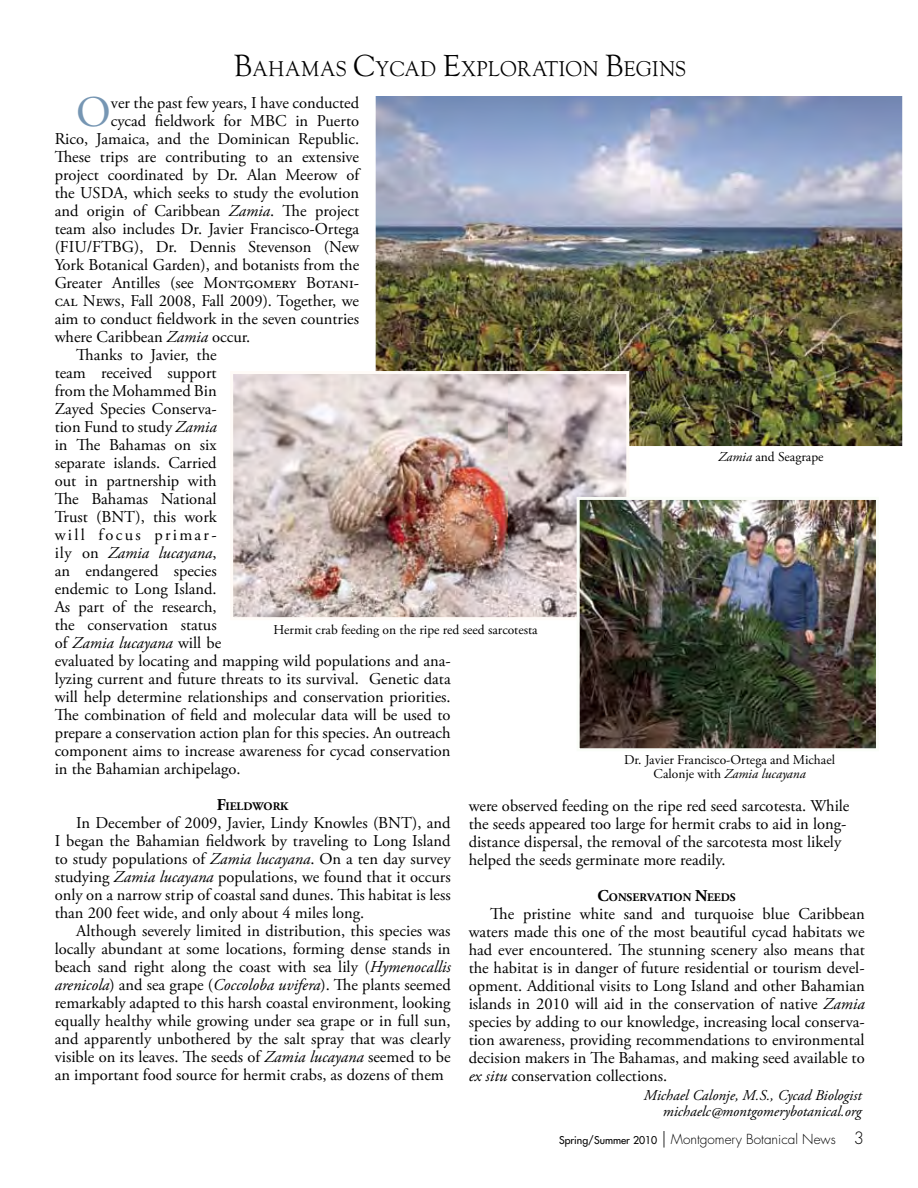
<style>
.page{position:relative;width:918px;height:1188px;background:#fff}
.page>*{position:absolute;margin:0;border:0;box-sizing:border-box;transform-origin:0 0}
.t1{font:43.65px "Adobe Garamond Pro";color:#7696b3}
.t2{font:18.9px "Goudy Old Style";color:#000}
.t3{font:16.5px/18px "Adobe Garamond Pro";color:#000;text-align:justify}
.t4{font:italic 16.5px "Adobe Garamond Pro";color:#000}
.t5{font:16.5px "Adobe Garamond Pro";letter-spacing:.14em;color:#000}
.t6{font:italic 15px/16.5px "Adobe Garamond Pro";color:#000;text-align:right}
.t7{font:13.5px/13.5px "Adobe Garamond Pro";color:#000;text-align:center}
.t8{font:300 13.5px "Futura";color:#000}
.t9{font:700 11.55px "Adobe Garamond Pro";color:#000}
.s1{font-size:27px}
.s2{font-style:italic}
.s3{font-style:normal}
.s4{font-size:16.5px}
.s5{font-weight:400;font-size:10.5px}
</style>
<div class="page">
<img style="left:377px;top:97px;width:524px;height:348px">
<div style="left:373px;top:93px;width:532px;height:356px;border:3px solid #fff"></div>
<img style="left:234px;top:375px;width:391px;height:241px">
<div style="left:230px;top:371px;width:399px;height:249px;border:3px solid #fffbf7"></div>
<img style="left:581px;top:501px;width:294px;height:246px">
<div style="left:577px;top:497px;width:302px;height:254px;border:3px solid #fafdf8"></div>
<p class="t2" style="left:234px;top:57px;width:454px"><span class="s1">B</span>AHAMAS <span class="s1">C</span>YCAD <span class="s1">E</span>XPLORATION <span class="s1">B</span>EGINS</p>
<h1 class="t1" style="left:76px;top:86px;width:36px">O</h1>
<p class="t3" style="left:111px;top:94px;width:250px">ver the past few years, I have conducted</p>
<p class="t3" style="left:111px;top:112px;width:250px">cycad fieldwork for MBC in Puerto</p>
<p class="t3" style="left:55px;top:130px;width:306px">Rico, Jamaica, and the Dominican Republic.</p>
<p class="t3" style="left:55px;top:148px;width:306px">These trips are contributing to an extensive</p>
<p class="t3" style="left:55px;top:166px;width:306px">project coordinated by Dr. Alan Meerow of</p>
<p class="t3" style="left:55px;top:184px;width:306px">the USDA, which seeks to study the evolution</p>
<p class="t3" style="left:55px;top:202px;width:306px">and origin of Caribbean <span class="s2">Zamia</span>. The project</p>
<p class="t3" style="left:55px;top:220px;width:306px">team also includes Dr. Javier Francisco-Ortega</p>
<p class="t3" style="left:55px;top:238px;width:306px">(FIU/FTBG), Dr. Dennis Stevenson (New</p>
<p class="t3" style="left:55px;top:256px;width:306px">York Botanical Garden), and botanists from the</p>
<p class="t3" style="left:55px;top:274px;width:306px">Greater Antilles (see Montgomery Botani-</p>
<p class="t3" style="left:55px;top:292px;width:306px">cal News, Fall 2008, Fall 2009). Together, we</p>
<p class="t3" style="left:55px;top:310px;width:306px">aim to conduct fieldwork in the seven countries</p>
<p class="t3" style="left:55px;top:328px;width:197px">where Caribbean <span class="s2">Zamia</span> occur.</p>
<p class="t3" style="left:76px;top:346px;width:142px">Thanks to Javier, the</p>
<p class="t3" style="left:55px;top:364px;width:163px">team received support</p>
<p class="t3" style="left:55px;top:382px;width:163px">from the Mohammed Bin</p>
<p class="t3" style="left:55px;top:400px;width:163px">Zayed Species Conserva-</p>
<p class="t3" style="left:55px;top:418px;width:163px">tion Fund to study <span class="s2">Zamia</span></p>
<p class="t3" style="left:55px;top:436px;width:163px">in The Bahamas on six</p>
<p class="t3" style="left:55px;top:454px;width:164px">separate islands. Carried</p>
<p class="t3" style="left:55px;top:472px;width:163px">out in partnership with</p>
<p class="t3" style="left:55px;top:490px;width:163px">The Bahamas National</p>
<p class="t3" style="left:55px;top:508px;width:163px">Trust (BNT), this work</p>
<p class="t5" style="left:55px;top:525px;width:163px">will focus primar-</p>
<p class="t4" style="left:55px;top:543px;width:163px"><span class="s3">ily on</span> Zamia lucayana<span class="s3">,</span></p>
<p class="t3" style="left:55px;top:562px;width:164px">an endangered species</p>
<p class="t3" style="left:55px;top:580px;width:163px">endemic to Long Island.</p>
<p class="t3" style="left:55px;top:598px;width:163px">As part of the research,</p>
<p class="t3" style="left:55px;top:616px;width:164px">the conservation status</p>
<p class="t4" style="left:55px;top:633px;width:168px"><span class="s3">of</span> Zamia lucayana <span class="s3">will be</span></p>
<p class="t3" style="left:55px;top:652px;width:398px">evaluated by locating and mapping wild populations and ana-</p>
<p class="t3" style="left:55px;top:670px;width:398px">lyzing current and future threats to its survival. Genetic data</p>
<p class="t3" style="left:55px;top:688px;width:398px">will help determine relationships and conservation priorities.</p>
<p class="t3" style="left:55px;top:706px;width:397px">The combination of field and molecular data will be used to</p>
<p class="t3" style="left:55px;top:724px;width:398px">prepare a conservation action plan for this species. An outreach</p>
<p class="t3" style="left:55px;top:742px;width:397px">component aims to increase awareness for cycad conservation</p>
<p class="t3" style="left:55px;top:760px;width:187px">in the Bahamian archipelago.</p>
<p class="t9" style="left:217px;top:800px;width:73px"><span class="s4">F</span>IELDWORK</p>
<p class="t3" style="left:55px;top:814px;width:398px;text-indent:22px">In December of 2009, Javier, Lindy Knowles (BNT), and I began the Bahamian fieldwork by traveling to Long Island to study populations of <span class="s2">Zamia lucayana</span>. On a ten day survey studying <span class="s2">Zamia lucayana</span> populations, we found that it occurs only on a narrow strip of coastal sand dunes. This habitat is less than 200 feet wide, and only about 4 miles long.</p>
<p class="t3" style="left:55px;top:922px;width:398px;text-indent:22px">Although severely limited in distribution, this species was locally abundant at some locations, forming dense stands in beach sand right along the coast with sea lily (<span class="s2">Hymenocallis arenicola</span>) and sea grape (<span class="s2">Coccoloba uvifera</span>). The plants seemed remarkably adapted to this harsh coastal environment, looking equally healthy while growing under sea grape or in full sun, and apparently unbothered by the salt spray that was clearly visible on its leaves. The seeds of <span class="s2">Zamia lucayana</span> seemed to be an important food source for hermit crabs, as dozens of them</p>
<p class="t7" style="left:718px;top:451px;width:107px"><span class="s2">Zamia</span> and Seagrape</p>
<p class="t7" style="left:274px;top:623px;width:266px">Hermit crab feeding on the ripe red seed sarcotesta</p>
<p class="t7" style="left:624px;top:754px;width:212px">Dr. Javier Francisco-Ortega and Michael<br>Calonje with <span class="s2">Zamia lucayana</span></p>
<p class="t3" style="left:469px;top:797px;width:382px;text-align:left">were observed feeding on the ripe red seed sarcotesta. While the seeds appeared too large for hermit crabs to aid in long&shy;distance dispersal, the removal of the sarcotesta most likely helped the seeds germinate more readily.</p>
<p class="t9" style="left:598px;top:890px;width:139px"><span class="s4">C</span>ONSERVATION <span class="s4">N</span>EEDS</p>
<p class="t3" style="left:469px;top:905px;width:398px;text-indent:22px">The pristine white sand and turquoise blue Caribbean waters made this one of the most beautiful cycad habitats we had ever encountered. The stunning scenery also means that the habitat is in danger of future residential or tourism devel&shy;opment. Additional visits to Long Island and other Bahamian islands in 2010 will aid in the conservation of native <span class="s2">Zamia </span>species by adding to our knowledge, increasing local conserva&shy;tion awareness, providing recommendations to environmental decision makers in The Bahamas, and making seed available to <span class="s2">ex situ</span> conservation collections.</p>
<p class="t6" style="left:644px;top:1087px;width:219px">Michael Calonje, M.S., Cycad Biologist michaelc@montgomerybotanical.org</p>
<p class="t8" style="left:559px;top:1131px;width:306px"><span class="s5">Spring/Summer 2010</span> <span class="s4">|</span> Montgomery Botanical News <span class="s4">3</span></p>
</div>
